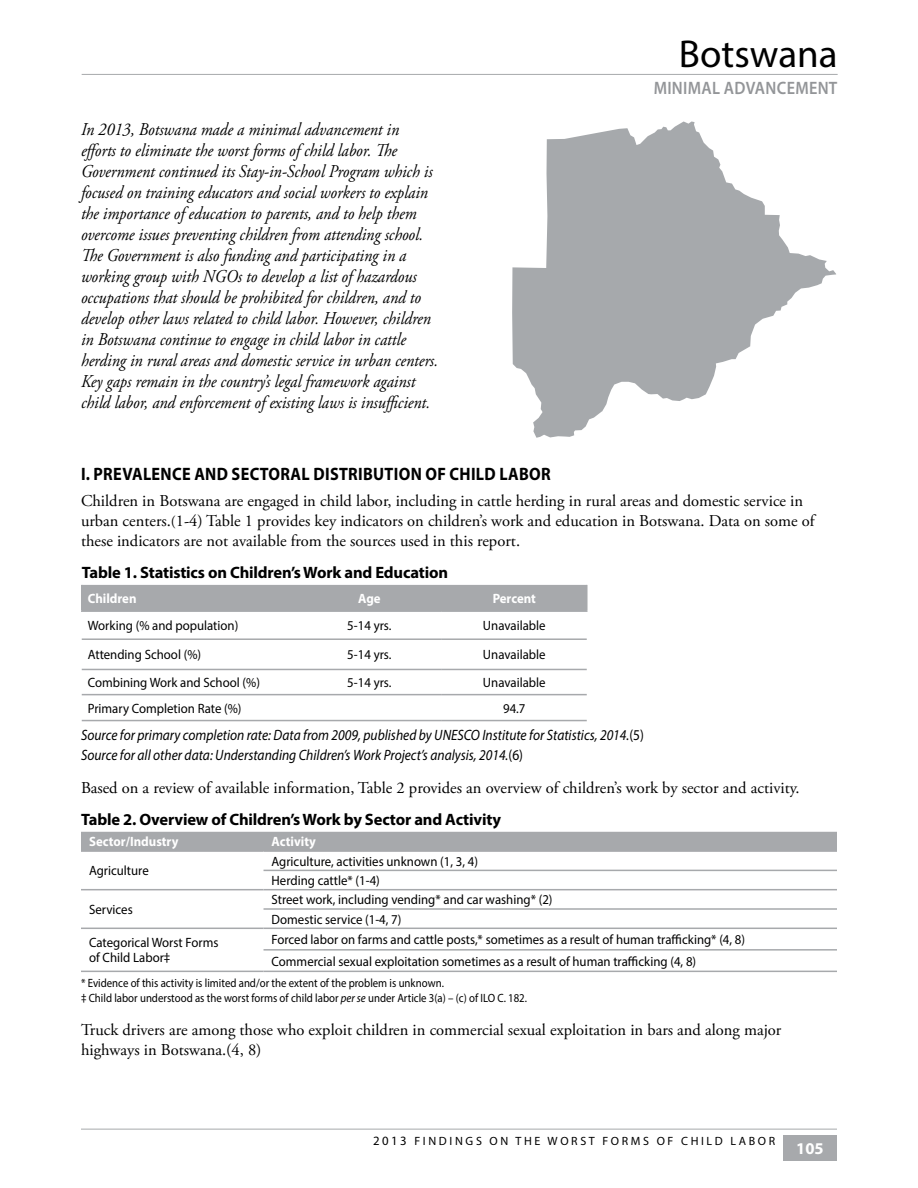
<style>
.page{position:relative;width:918px;height:1188px;background:#fff}
.page>*{position:absolute;margin:0;border:0;box-sizing:border-box;transform-origin:0 0}
.Country_Head-1{font:39px "Myriad Pro";color:#000}
.LEAD_IN_TEXT{font:italic 18px/21px "Adobe Garamond Pro";color:#000;scale:.9 1}
.H1-MAIN_HEADS{font:700 18px "Myriad Pro";letter-spacing:.02em;color:#000;scale:.9 1}
.Assessment-1{font:600 18px "Myriad Pro";letter-spacing:.02em;color:#939598;scale:.9 1}
.Subtitle{font:16.5px/19.8px "Adobe Garamond Pro";color:#000}
.TABLE_TITLES{font:700 16.5px "Myriad Pro";letter-spacing:-.01em;color:#000}
.t1{font:700 16.5px "Myriad Pro";color:#fff}
.TABLE_SOURCES{font:italic 15px "Myriad Pro";color:#000;scale:.9 1}
.TABLE_TEXT{font:13.5px/15px "Myriad Pro";color:#000;scale:.95 1}
.TABLE_TEXT-2{font:700 13.5px "Myriad Pro";color:#fff;scale:.95 1}
.TABLE_SOURCES-2{font:12px "Myriad Pro";color:#000;scale:.9 1}
.TABLE_SOURCES-3{font:12px "Myriad Pro";letter-spacing:.22em;color:#000}
.s1{font-size:15px}
.s2{font-style:normal}
.s3{font-style:italic}
.s4{font-size:12.75px}
</style>
<div class="page">
<div style="left:783px;top:1136px;width:54px;height:25px;background:#a7a9ac"></div>
<hr style="left:81px;top:1129px;width:756px;height:1px;background:#a7a9ac">
<svg style="left:512px;top:121px;width:324px;height:317px;fill:#a6a9ac"></svg>
<hr style="left:82px;top:74px;width:756px;height:1px;background:#a7a9ac">
<hr style="left:82px;top:720px;width:215px;height:1px;background:#a7a9ac">
<hr style="left:297px;top:720px;width:145px;height:1px;background:#a7a9ac">
<hr style="left:442px;top:720px;width:145px;height:1px;background:#a7a9ac">
<div style="left:81px;top:585px;width:505px;height:25px;background:#a7a9ac"></div>
<hr style="left:586px;top:585px;width:2px;height:25px;background:#a7a9ac">
<hr style="left:81px;top:610px;width:216px;height:2px;background:#a7a9ac">
<hr style="left:297px;top:610px;width:145px;height:2px;background:#a7a9ac">
<hr style="left:442px;top:610px;width:146px;height:2px;background:#a7a9ac">
<hr style="left:82px;top:638px;width:215px;height:2px;background:#a7a9ac">
<hr style="left:297px;top:638px;width:145px;height:2px;background:#a7a9ac">
<hr style="left:442px;top:638px;width:145px;height:2px;background:#a7a9ac">
<hr style="left:82px;top:669px;width:215px;height:1px;background:#a7a9ac">
<hr style="left:297px;top:669px;width:145px;height:1px;background:#a7a9ac">
<hr style="left:442px;top:669px;width:145px;height:1px;background:#a7a9ac">
<hr style="left:82px;top:694px;width:215px;height:1px;background:#a7a9ac">
<hr style="left:297px;top:694px;width:145px;height:1px;background:#a7a9ac">
<hr style="left:442px;top:694px;width:145px;height:1px;background:#a7a9ac">
<div style="left:81px;top:832px;width:756px;height:18px;background:#a7a9ac"></div>
<hr style="left:81px;top:850px;width:183px;height:2px;background:#a7a9ac">
<hr style="left:264px;top:850px;width:573px;height:2px;background:#a7a9ac">
<hr style="left:264px;top:870px;width:573px;height:1px;background:#a7a9ac">
<hr style="left:81px;top:889px;width:183px;height:1px;background:#a7a9ac">
<hr style="left:264px;top:889px;width:573px;height:1px;background:#a7a9ac">
<hr style="left:264px;top:908px;width:573px;height:2px;background:#a7a9ac">
<hr style="left:81px;top:928px;width:183px;height:1px;background:#a7a9ac">
<hr style="left:264px;top:928px;width:573px;height:1px;background:#a7a9ac">
<hr style="left:264px;top:949px;width:573px;height:2px;background:#a7a9ac">
<hr style="left:81px;top:971px;width:183px;height:1px;background:#a7a9ac">
<hr style="left:264px;top:971px;width:573px;height:1px;background:#a7a9ac">
<p class="LEAD_IN_TEXT" style="left:81px;top:119px;width:398px">In 2013, Botswana made a minimal advancement in efforts to eliminate the worst forms of child labor. The Government continued its Stay-in-School Program which is focused on training educators and social workers to explain the importance of education to parents, and to help them overcome issues preventing children from attending school.<br>The Government is also funding and participating in a working group with NGOs to develop a list of hazardous occupations that should be prohibited for children, and to develop other laws related to child labor. However, children in Botswana continue to engage in child labor in cattle herding in rural areas and domestic service in urban centers.<br>Key gaps remain in the country’s legal framework against child labor, and enforcement of existing laws is insufficient.</p>
<p class="Country_Head-1" style="left:679px;top:30px;width:160px">Botswana</p>
<p class="Assessment-1" style="left:654px;top:77px;width:206px">MINIMAL ADVANCEMENT</p>
<h2 class="H1-MAIN_HEADS" style="left:81px;top:462px;width:523px">I. PREVALENCE AND SECTORAL DISTRIBUTION OF CHILD LABOR</h2>
<p class="Subtitle" style="left:81px;top:492px;width:735px">Children in Botswana are engaged in child labor, including in cattle herding in rural areas and domestic service in urban centers.<span class="s1">(</span>1-4) Table 1 provides key indicators on children’s work and education in Botswana. Data on some of these indicators are not available from the sources used in this report.</p>
<h4 class="TABLE_TITLES" style="left:82px;top:562px;width:368px">Table 1. Statistics on Children’s Work and Education</h4>
<p class="TABLE_TEXT-2" style="left:88px;top:590px;width:53px">Children</p>
<p class="TABLE_TEXT-2" style="left:358px;top:590px;width:25px">Age</p>
<p class="TABLE_TEXT-2" style="left:493px;top:590px;width:47px">Percent</p>
<p class="TABLE_TEXT" style="left:88px;top:618px;width:160px">Working (% and population)</p>
<p class="TABLE_TEXT" style="left:347px;top:618px;width:48px">5-14 yrs.</p>
<p class="TABLE_TEXT" style="left:483px;top:618px;width:68px">Unavailable</p>
<p class="TABLE_TEXT" style="left:88px;top:647px;width:121px">Attending School (%)</p>
<p class="TABLE_TEXT" style="left:347px;top:647px;width:48px">5-14 yrs.</p>
<p class="TABLE_TEXT" style="left:483px;top:647px;width:68px">Unavailable</p>
<p class="TABLE_TEXT" style="left:88px;top:675px;width:183px">Combining Work and School (%)</p>
<p class="TABLE_TEXT" style="left:347px;top:675px;width:48px">5-14 yrs.</p>
<p class="TABLE_TEXT" style="left:483px;top:675px;width:68px">Unavailable</p>
<p class="TABLE_TEXT" style="left:88px;top:700px;width:163px">Primary Completion Rate (%)</p>
<p class="TABLE_TEXT" style="left:503px;top:700px;width:25px">94.7</p>
<p class="TABLE_SOURCES" style="left:81px;top:726px;width:627px">Source for primary completion rate: Data from 2009, published by UNESCO Institute for Statistics, 2014.<span class="s2">(5)</span></p>
<p class="TABLE_SOURCES" style="left:81px;top:746px;width:493px">Source for all other data: Understanding Children’s Work Project’s analysis, 2014.<span class="s2">(6)</span></p>
<p class="Subtitle" style="left:81px;top:779px;width:720px">Based on a review of available information, Table 2 provides an overview of children’s work by sector and activity.</p>
<h4 class="TABLE_TITLES" style="left:81px;top:809px;width:422px">Table 2. Overview of Children’s Work by Sector and Activity</h4>
<p class="TABLE_TEXT-2" style="left:89px;top:833px;width:96px">Sector/Industry</p>
<p class="TABLE_TEXT-2" style="left:272px;top:833px;width:48px">Activity</p>
<p class="TABLE_TEXT" style="left:89px;top:863px;width:64px">Agriculture</p>
<p class="TABLE_TEXT" style="left:272px;top:854px;width:219px">Agriculture, activities unknown (1, 3, 4)</p>
<p class="TABLE_TEXT" style="left:272px;top:873px;width:116px">Herding cattle* (1-4)</p>
<p class="TABLE_TEXT" style="left:89px;top:902px;width:47px">Services</p>
<p class="TABLE_TEXT" style="left:272px;top:892px;width:297px">Street work, including vending* and car washing* (2)</p>
<p class="TABLE_TEXT" style="left:272px;top:911px;width:138px">Domestic service (1-4, 7)</p>
<p class="TABLE_TEXT" style="left:89px;top:935px;width:138px">Categorical Worst Forms of Child Labor‡</p>
<p class="TABLE_TEXT" style="left:272px;top:932px;width:500px">Forced labor on farms and cattle posts,* sometimes as a result of human trafficking* (4, 8)</p>
<p class="TABLE_TEXT" style="left:272px;top:953px;width:448px">Commercial sexual exploitation sometimes as a result of human trafficking (4, 8)</p>
<p class="TABLE_SOURCES-2" style="left:81px;top:976px;width:405px">* Evidence of this activity is limited and/or the extent of the problem is unknown.</p>
<p class="TABLE_SOURCES-2" style="left:81px;top:990px;width:497px">‡ Child labor understood as the worst forms of child labor <span class="s3">per se</span> under Article 3(a) – (c) of ILO C. 182.</p>
<p class="Subtitle" style="left:81px;top:1020px;width:702px">Truck drivers are among those who exploit children in commercial sexual exploitation in bars and along major highways in Botswana.(4, 8)</p>
<p class="TABLE_SOURCES-3" style="left:373px;top:1134px;width:404px"><span class="s4">2013</span> FINDINGS ON THE WORST FORMS OF CHILD LABOR</p>
<p class="t1" style="left:796px;top:1138px;width:29px">105</p>
</div>
